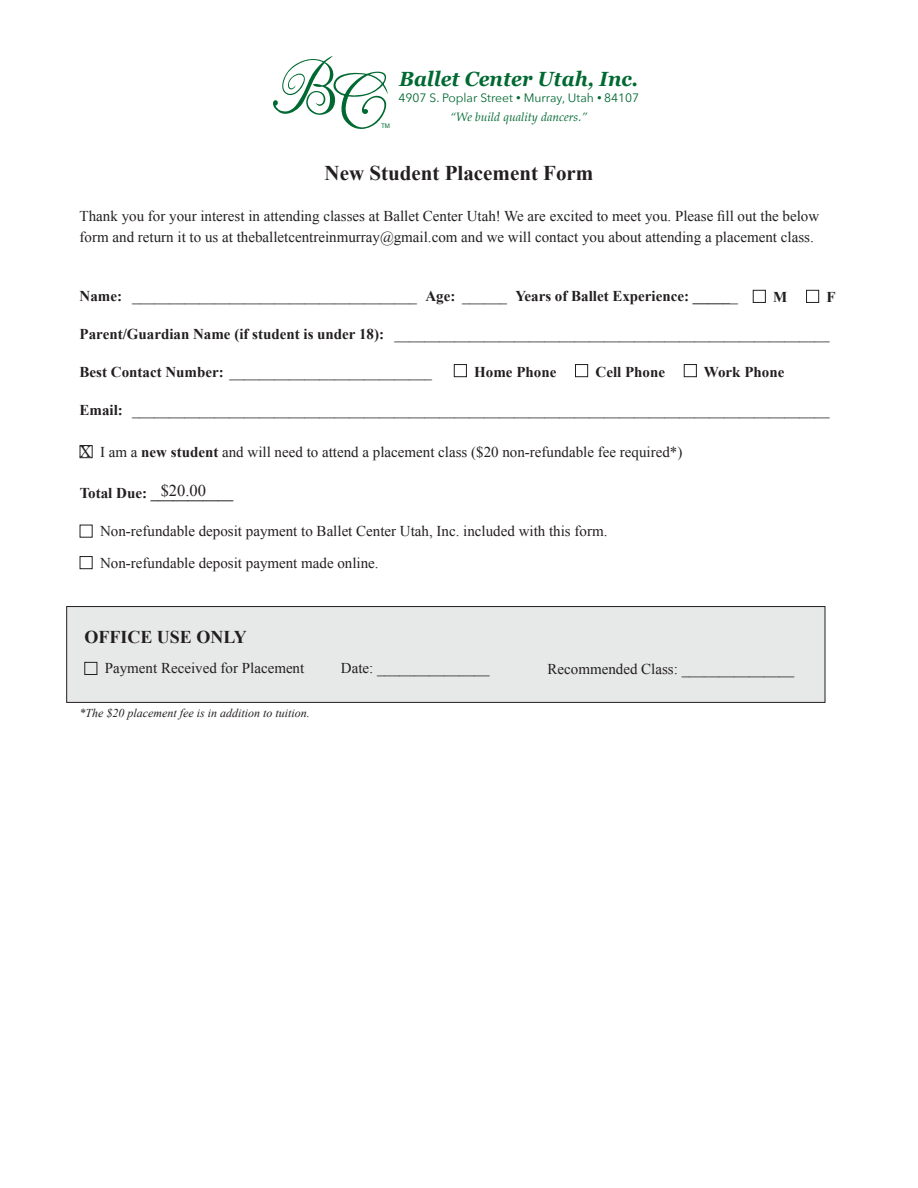
<style>
.page{position:relative;width:918px;height:1188px;background:#fff}
.page>*{position:absolute;margin:0;border:0;box-sizing:border-box;transform-origin:0 0}
.t1{font:700 21px "Times New Roman";color:#231f20}
.t2{font:italic 700 20.55px "Georgia";color:#006931;scale:.95 1}
.t3{font:700 18px "Times New Roman";color:#231f20}
.t4{font:16.5px "Times New Roman";color:#231f20}
.t5{font:15px/21px "Times New Roman";color:#231f20}
.t6{font:700 15px "Times New Roman";color:#231f20}
.t7{font:12.15px/19.6px "Avenir Next";color:#006931;text-align:center}
.t8{font:italic 12px "Times New Roman";color:#231f20}
.t9{font:6.3px "Arial";color:#006931}
.s1{font-size:9.3px}
.s2{font-family:"Palatino";font-style:italic}
.s3{font-weight:700}
</style>
<div class="page">
<div style="left:753px;top:290px;width:13px;height:13px;border:1px solid #231f20"></div>
<div style="left:806px;top:290px;width:13px;height:13px;border:1px solid #231f20"></div>
<div style="left:454px;top:364px;width:13px;height:13px;border:1px solid #231f20"></div>
<div style="left:575px;top:364px;width:13px;height:13px;border:1px solid #231f20"></div>
<div style="left:684px;top:364px;width:13px;height:13px;border:1px solid #231f20"></div>
<div style="left:80px;top:445px;width:13px;height:13px;border:1px solid #231f20"></div>
<div style="left:80px;top:556px;width:13px;height:13px;border:1px solid #231f20"></div>
<svg style="left:273px;top:56px;width:115px;height:73px"></svg>
<div style="left:67px;top:607px;width:758px;height:95px;background:#e7e8e8"></div>
<div style="left:67px;top:606px;width:758px;height:97px;border:1px solid #231f20"></div>
<div style="left:84px;top:662px;width:13px;height:13px;border:1px solid #231f20"></div>
<p class="t9" style="left:381px;top:122px;width:11px">TM</p>
<p class="t2" style="left:399px;top:64px;width:253px">Ballet Center Utah, Inc.</p>
<p class="t7" style="left:398px;top:87px;width:242px">4907 S. Poplar Street <span class="s1">•</span> Murray, Utah <span class="s1">•</span> 84107 <span class="s2">“We build quality dancers.”</span></p>
<p class="t1" style="left:325px;top:158px;width:270px">New Student Placement Form</p>
<p class="t5" style="left:80px;top:205px;width:741px">Thank you for your interest in attending classes at Ballet Center Utah! We are excited to meet you. Please fill out the below form and return it to us at theballetcentreinmurray@gmail.com and we will contact you about attending a placement class.</p>
<p class="t5" style="left:80px;top:285px;width:660px"><span class="s3">Name:</span> ______________________________________ <span class="s3">Age:</span> ______ <span class="s3">Years of Ballet Experience: _____</span>_</p>
<p class="t6" style="left:773px;top:287px;width:16px">M</p>
<p class="t6" style="left:827px;top:287px;width:11px">F</p>
<p class="t5" style="left:80px;top:323px;width:751px"><span class="s3">Parent/Guardian Name (if student is under 18):</span> __________________________________________________________</p>
<p class="t5" style="left:80px;top:361px;width:354px"><span class="s3">Best Contact Number:</span> ___________________________</p>
<p class="t6" style="left:474px;top:362px;width:84px">Home Phone</p>
<p class="t6" style="left:596px;top:362px;width:71px">Cell Phone</p>
<p class="t6" style="left:704px;top:362px;width:82px">Work Phone</p>
<p class="t5" style="left:80px;top:400px;width:751px"><span class="s3">Email:</span> _____________________________________________________________________________________________</p>
<p class="t5" style="left:100px;top:441px;width:584px">I am a <span class="s3">new student</span> and will need to attend a placement class ($20 non-refundable fee required*)</p>
<p class="t6" style="left:80px;top:482px;width:155px">Total Due: ___________</p>
<p class="t5" style="left:100px;top:520px;width:509px">Non-refundable deposit payment to Ballet Center Utah, Inc. included with this form.</p>
<p class="t5" style="left:100px;top:552px;width:280px">Non-refundable deposit payment made online.</p>
<p class="t4" style="left:80px;top:441px;width:13px">X</p>
<p class="t4" style="left:161px;top:480px;width:47px">$20.00</p>
<p class="t3" style="left:84px;top:625px;width:164px">OFFICE USE ONLY</p>
<p class="t5" style="left:105px;top:658px;width:201px">Payment Received for Placement</p>
<p class="t5" style="left:341px;top:658px;width:150px">Date: _______________</p>
<p class="t5" style="left:548px;top:658px;width:248px">Recommended Class: _______________</p>
<p class="t8" style="left:80px;top:705px;width:232px">*The $20 placement fee is in addition to tuition.</p>
</div>
